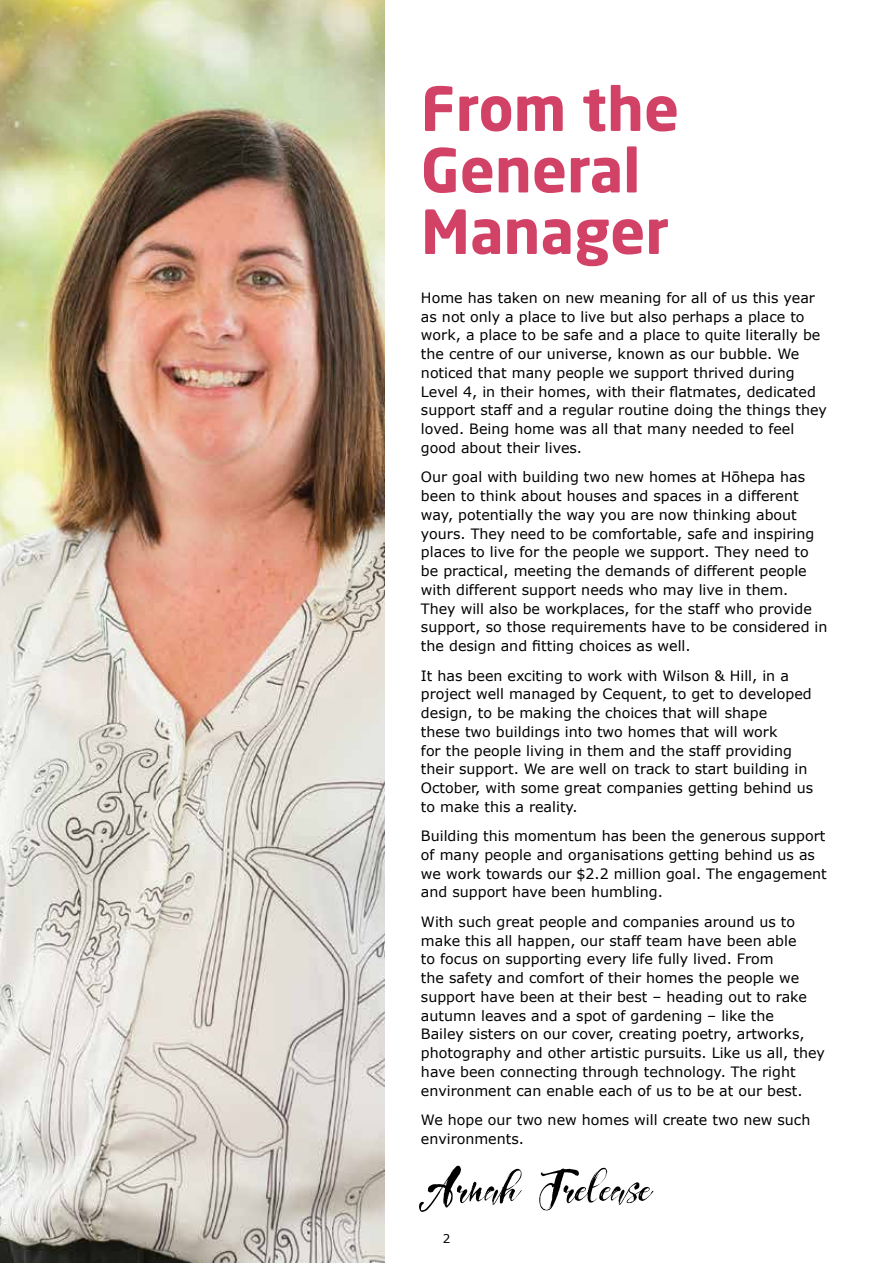
<style>
.page{position:relative;width:893px;height:1263px;background:#fff}
.page>*{position:absolute;margin:0;border:0;box-sizing:border-box;transform-origin:0 0}
.t1{font:66px "Girly Things Demo Version";color:#000}
.t2{font:700 60px/61.5px "Neo Sans W1 G";color:#d24266}
.t3{font:14.25px/18.8px "Verdana";color:#000}
.t4{font:12px "Verdana";color:#000}
</style>
<div class="page">
<img style="left:0;top:0;width:384px;height:1263px">
<h2 class="t2" style="left:421px;top:77px;width:260px">From the<br>General<br>Manager</h2>
<p class="t3" style="left:421px;top:289px;width:408px">Home has taken on new meaning for all of us this year as not only a place to live but also perhaps a place to work, a place to be safe and a place to quite literally be the centre of our universe, known as our bubble. We noticed that many people we support thrived during Level 4, in their homes, with their flatmates, dedicated support staff and a regular routine doing the things they loved. Being home was all that many needed to feel good about their lives.</p>
<p class="t3" style="left:421px;top:468px;width:408px">Our goal with building two new homes at Hōhepa has been to think about houses and spaces in a different way, potentially the way you are now thinking about yours. They need to be comfortable, safe and inspiring places to live for the people we support. They need to be practical, meeting the demands of different people with different support needs who may live in them.<br>They will also be workplaces, for the staff who provide support, so those requirements have to be considered in the design and fitting choices as well.</p>
<p class="t3" style="left:421px;top:666px;width:394px">It has been exciting to work with Wilson &amp; Hill, in a project well managed by Cequent, to get to developed design, to be making the choices that will shape<br>these two buildings into two homes that will work<br>for the people living in them and the staff providing their support. We are well on track to start building in October, with some great companies getting behind us to make this a reality.</p>
<p class="t3" style="left:421px;top:827px;width:407px">Building this momentum has been the generous support of many people and organisations getting behind us as we work towards our $2.2 million goal. The engagement and support have been humbling.</p>
<p class="t3" style="left:421px;top:912px;width:405px">With such great people and companies around us to make this all happen, our staff team have been able<br>to focus on supporting every life fully lived. From<br>the safety and comfort of their homes the people we support have been at their best – heading out to rake autumn leaves and a spot of gardening – like the<br>Bailey sisters on our cover, creating poetry, artworks, photography and other artistic pursuits. Like us all, they have been connecting through technology. The right environment can enable each of us to be at our best.</p>
<p class="t3" style="left:421px;top:1111px;width:391px">We hope our two new homes will create two new such environments.</p>
<h1 class="t1" style="left:421px;top:1159px;width:232px">Arnah Trelease</h1>
<p class="t4" style="left:443px;top:1230px;width:9px">2</p>
</div>
